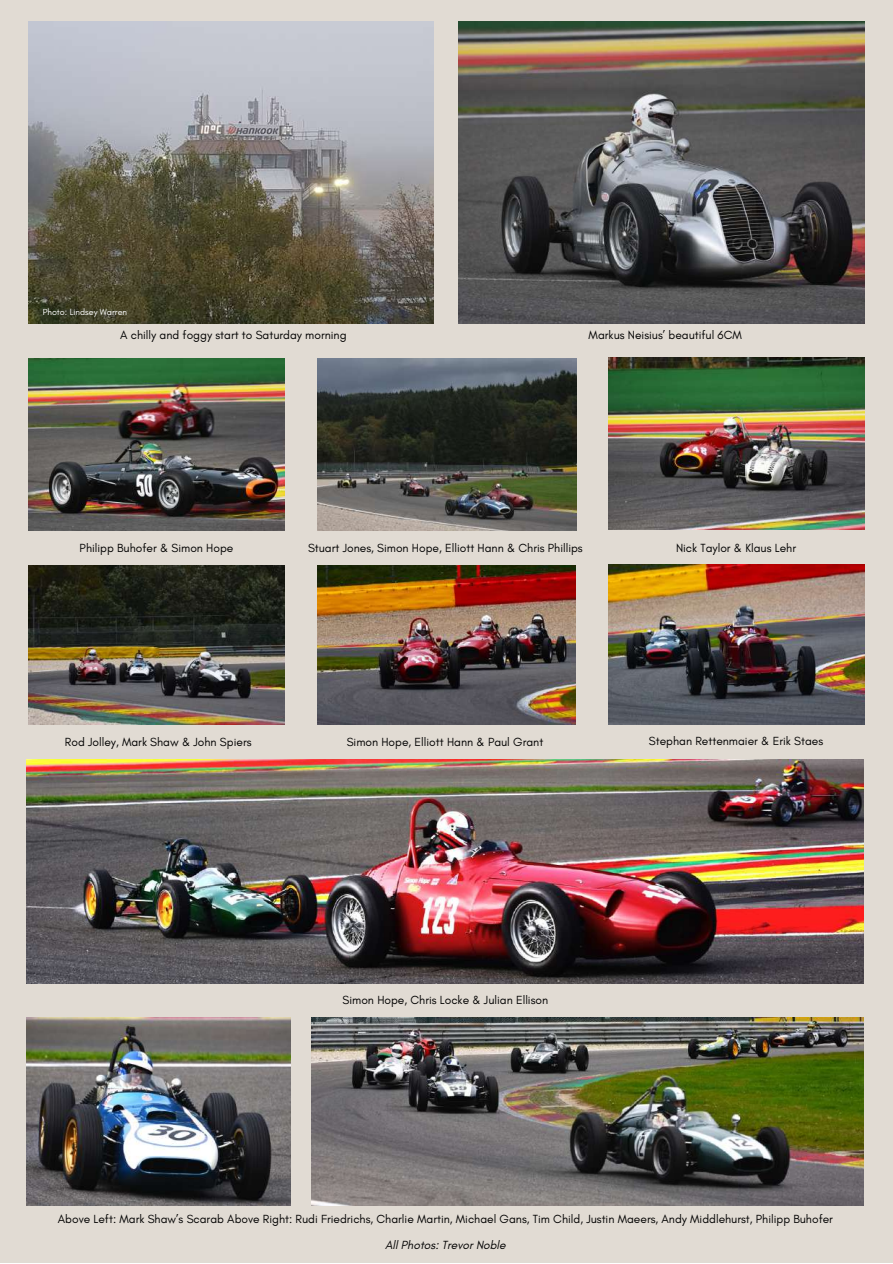
<style>
.page{position:relative;width:893px;height:1264px;background:#fff}
.page>*{position:absolute;margin:0;border:0;box-sizing:border-box;transform-origin:0 0}
.t1{font:12px "Glacial Indifference";color:#000}
.t2{font:italic 12px "Glacial Indifference";color:#000}
.t3{font:9px "Glacial Indifference";color:#fff}
</style>
<div class="page">
<div style="left:0;top:0;width:892px;height:1262px;background:#e1dbd3"></div>
<img style="left:29px;top:21px;width:405px;height:302px">
<img style="left:458px;top:21px;width:406px;height:302px">
<img style="left:608px;top:358px;width:256px;height:172px">
<img style="left:29px;top:358px;width:255px;height:172px">
<img style="left:318px;top:358px;width:258px;height:172px">
<img style="left:29px;top:565px;width:255px;height:159px">
<img style="left:317px;top:565px;width:258px;height:159px">
<img style="left:27px;top:759px;width:836px;height:224px">
<img style="left:608px;top:565px;width:256px;height:159px">
<img style="left:27px;top:1017px;width:263px;height:188px">
<img style="left:311px;top:1017px;width:552px;height:188px">
<p class="t3" style="left:43px;top:306px;width:86px">Photo: Lindsey Warren</p>
<p class="t1" style="left:120px;top:328px;width:228px">A chilly and foggy start to Saturday morning</p>
<p class="t1" style="left:588px;top:328px;width:155px">Markus Neisius’ beautiful 6CM</p>
<p class="t1" style="left:80px;top:540px;width:155px">Philipp Buhofer &amp; Simon Hope</p>
<p class="t1" style="left:308px;top:540px;width:276px">Stuart Jones, Simon Hope, Elliott Hann &amp; Chris Phillips</p>
<p class="t1" style="left:676px;top:540px;width:121px">Nick Taylor &amp; Klaus Lehr</p>
<p class="t1" style="left:65px;top:734px;width:188px">Rod Jolley, Mark Shaw &amp; John Spiers</p>
<p class="t1" style="left:347px;top:734px;width:198px">Simon Hope, Elliott Hann &amp; Paul Grant</p>
<p class="t1" style="left:648px;top:734px;width:176px">Stephan Rettenmaier &amp; Erik Staes</p>
<p class="t1" style="left:342px;top:992px;width:207px">Simon Hope, Chris Locke &amp; Julian Ellison</p>
<p class="t1" style="left:58px;top:1211px;width:776px">Above Left: Mark Shaw’s Scarab Above Right: Rudi Friedrichs, Charlie Martin, Michael Gans, Tim Child, Justin Maeers, Andy Middlehurst, Philipp Buhofer</p>
<p class="t2" style="left:385px;top:1237px;width:122px">All Photos: Trevor Noble</p>
</div>
